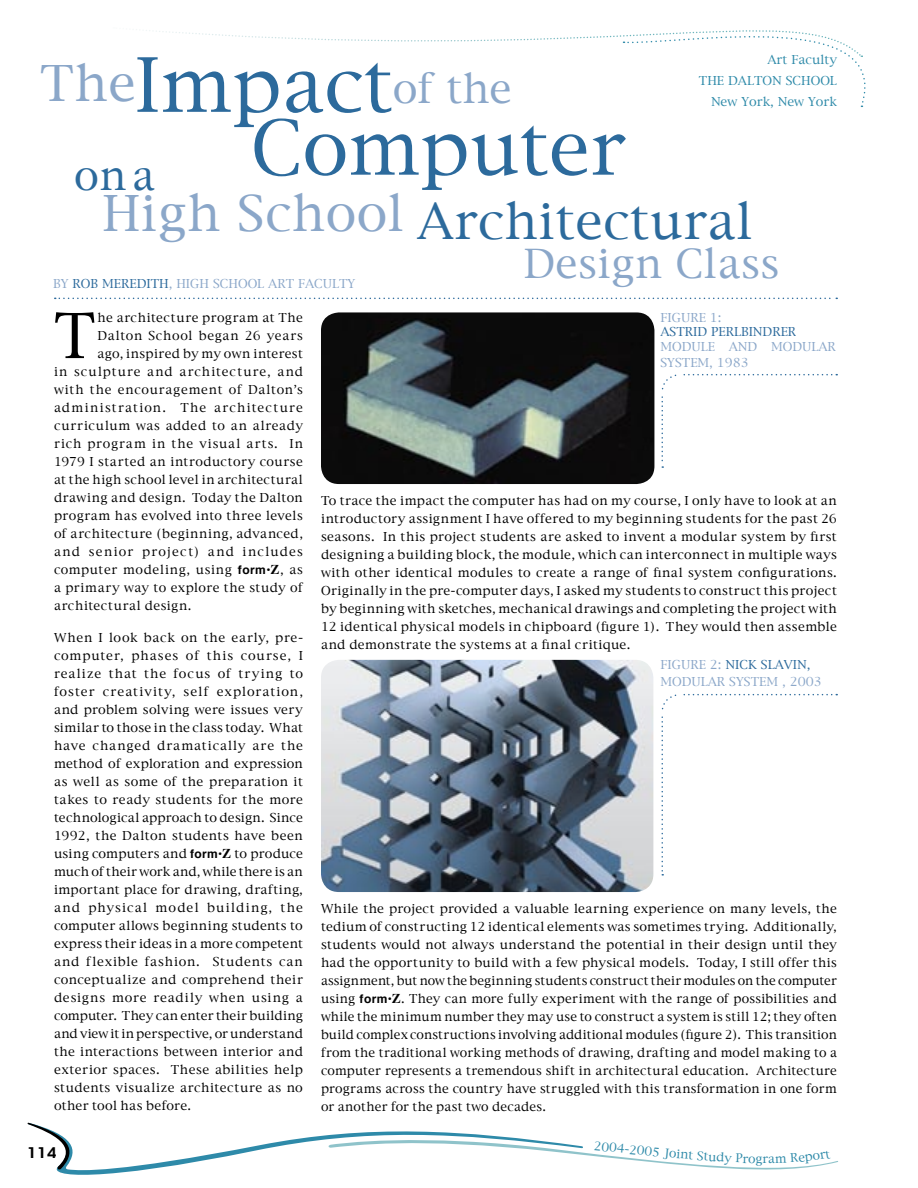
<style>
.page{position:relative;width:918px;height:1188px;background:#fff}
.page>*{position:absolute;margin:0;border:0;box-sizing:border-box;transform-origin:0 0}
.t1{font:72px "New York";color:#2c6a9c}
.t2{font:59.55px "New York";color:#000}
.t3{font:48px "New York";letter-spacing:.01em;color:#8ba7c9}
.t4{font:48px "New York";letter-spacing:.01em;color:#2c6a9c}
.t5{font:39px "New York";letter-spacing:.01em;color:#8ba7c9}
.t6{font:39px "New York";color:#2c6a9c}
.t7{font:600 15px "Avant Garde IT Cby BT";color:#000;scale:1.15 1}
.t8{font:12px/18px "New York";letter-spacing:.045em;color:#000;text-align:justify}
.t9{font:12px/16.2px "New York";color:#8ba7c9}
.t10{font:12px "New York";color:#2e8aa9}
.t11{font:12px "New York";letter-spacing:.095em;color:#000}
.t12{font:12px "New York";letter-spacing:.105em;color:#000}
.t13{font:12px "New York";letter-spacing:.08em;color:#000}
.t14{font:12px "New York";letter-spacing:.1em;color:#000}
.t15{font:12px "New York";letter-spacing:.025em;color:#000}
.t16{font:12px "New York";color:#2c6a9c}
.Body_Text{font:11.7px "New York";color:#2e8aa9}
.s1{color:#2c6a9c}
.s2{font-family:"Helvetica";font-weight:700}
.s3{font-family:"Times";font-weight:700;font-size:13.5px}
.s4{font-size:11.55px}
</style>
<div class="page">
<img style="left:321px;top:660px;width:332px;height:232px">
<img style="left:321px;top:312px;width:333px;height:172px">
<svg style="left:136px;top:29px;width:488px;height:14px"></svg>
<svg style="left:624px;top:30px;width:242px;height:77px"></svg>
<svg style="left:55px;top:298px;width:782px;height:1px"></svg>
<svg style="left:661px;top:373px;width:176px;height:95px"></svg>
<svg style="left:661px;top:693px;width:176px;height:183px"></svg>
<svg style="left:27px;top:1122px;width:812px;height:53px"></svg>
<p class="t10" style="left:768px;top:51px;width:71px">Art Faculty</p>
<p class="t10" style="left:699px;top:72px;width:140px">THE DALTON SCHOOL</p>
<p class="t10" style="left:711px;top:93px;width:127px">New York, New York</p>
<p class="t1" style="left:135px;top:39px;width:260px">Impact</p>
<p class="t3" style="left:40px;top:52px;width:97px">The</p>
<p class="t5" style="left:393px;top:63px;width:120px">of the</p>
<p class="t1" style="left:252px;top:102px;width:376px">Computer</p>
<p class="t6" style="left:74px;top:150px;width:82px">ona</p>
<p class="t3" style="left:102px;top:183px;width:304px">High School</p>
<p class="t4" style="left:417px;top:190px;width:337px">Architectural</p>
<p class="t5" style="left:523px;top:239px;width:257px">Design Class</p>
<p class="t9" style="left:53px;top:276px;width:304px">BY <span class="s1">ROB MEREDITH</span>, HIGH SCHOOL ART FACULTY</p>
<p class="t2" style="left:54px;top:298px;width:43px">T</p>
<p class="t8" style="left:97px;top:310px;width:207px">he architecture program at The</p>
<p class="t8" style="left:97px;top:328px;width:207px">Dalton School began 26 years</p>
<p class="t15" style="left:97px;top:346px;width:207px">ago, inspired by my own interest</p>
<p class="t11" style="left:54px;top:364px;width:250px">in sculpture and architecture, and</p>
<p class="t8" style="left:54px;top:382px;width:251px">with the encouragement of Dalton’s</p>
<p class="t12" style="left:54px;top:400px;width:250px">administration. The architecture</p>
<p class="t8" style="left:54px;top:418px;width:250px">curriculum was added to an already</p>
<p class="t13" style="left:54px;top:436px;width:250px">rich program in the visual arts. In</p>
<p class="t8" style="left:54px;top:454px;width:250px">1979 I started an introductory course</p>
<p class="t8" style="left:54px;top:472px;width:250px">at the high school level in architectural</p>
<p class="t8" style="left:54px;top:490px;width:250px">drawing and design. Today the Dalton</p>
<p class="t8" style="left:54px;top:508px;width:250px">program has evolved into three levels</p>
<p class="t8" style="left:54px;top:526px;width:250px">of architecture (beginning, advanced,</p>
<p class="t14" style="left:54px;top:544px;width:250px">and senior project) and includes</p>
<p class="t8" style="left:54px;top:562px;width:250px">computer modeling, using <span class="s2">form•</span><span class="s3">Z</span>, as</p>
<p class="t8" style="left:54px;top:580px;width:250px">a primary way to explore the study of</p>
<p class="t8" style="left:54px;top:598px;width:139px">architectural design.</p>
<p class="t8" style="left:54px;top:630px;width:251px">When I look back on the early, pre&shy;computer, phases of this course, I realize that the focus of trying to foster creativity, self exploration, and problem solving were issues very similar to those in the class today. What have changed dramatically are the method of exploration and expression as well as some of the preparation it takes to ready students for the more technological approach to design. Since 1992, the Dalton students have been using computers and <span class="s2">form•</span><span class="s3">Z</span> to produce much of their work and, while there is an important place for drawing, drafting, and physical model building, the computer allows beginning students to express their ideas in a more competent and flexible fashion. Students can conceptualize and comprehend their designs more readily when using a computer. They can enter their building and view it in perspective, or understand the interactions between interior and exterior spaces. These abilities help students visualize architecture as no other tool has before.</p>
<p class="t9" style="left:660px;top:310px;width:63px">FIGURE 1:</p>
<p class="t16" style="left:660px;top:324px;width:137px">ASTRID PERLBINDRER</p>
<p class="t9" style="left:660px;top:339px;width:177px">MODULE AND MODULAR<br>SYSTEM, 1983</p>
<p class="t8" style="left:321px;top:493px;width:517px">To trace the impact the computer has had on my course, I only have to look at an introductory assignment I have offered to my beginning students for the past 26 seasons. In this project students are asked to invent a modular system by first designing a building block, the module, which can interconnect in multiple ways with other identical modules to create a range of final system configurations.<br>Originally in the pre-computer days, I asked my students to construct this project by beginning with sketches, mechanical drawings and completing the project with 12 identical physical models in chipboard (figure 1). They would then assemble and demonstrate the systems at a final critique.</p>
<p class="t9" style="left:660px;top:658px;width:163px">FIGURE 2: <span class="s1">NICK SLAVIN,<br></span>MODULAR SYSTEM , 2003</p>
<p class="t8" style="left:321px;top:900px;width:517px">While the project provided a valuable learning experience on many levels, the tedium of constructing 12 identical elements was sometimes trying. Additionally, students would not always understand the potential in their design until they had the opportunity to build with a few physical models. Today, I still offer this assignment, but now the beginning students construct their modules on the computer using <span class="s2">form•</span><span class="s3">Z</span>. They can more fully experiment with the range of possibilities and while the minimum number they may use to construct a system is still 12; they often build complex constructions involving additional modules (figure 2). This transition from the traditional working methods of drawing, drafting and model making to a computer represents a tremendous shift in architectural education. Architecture programs across the country have struggled with this transformation in one form or another for the past two decades.</p>
<p class="t7" style="left:27px;top:1144px;width:28px">114</p>
<p class="Body_Text" style="left:595px;top:1138px;width:68px;rotate:6deg">2<span class="s4">004</span>-20<span class="s4">0</span>5</p>
<p class="Body_Text" style="left:664px;top:1145px;width:31px;rotate:5deg">J<span class="s4">o</span>i<span class="s4">n</span>t</p>
<p class="Body_Text" style="left:763px;top:1151px;width:7px">r</p>
</div>
